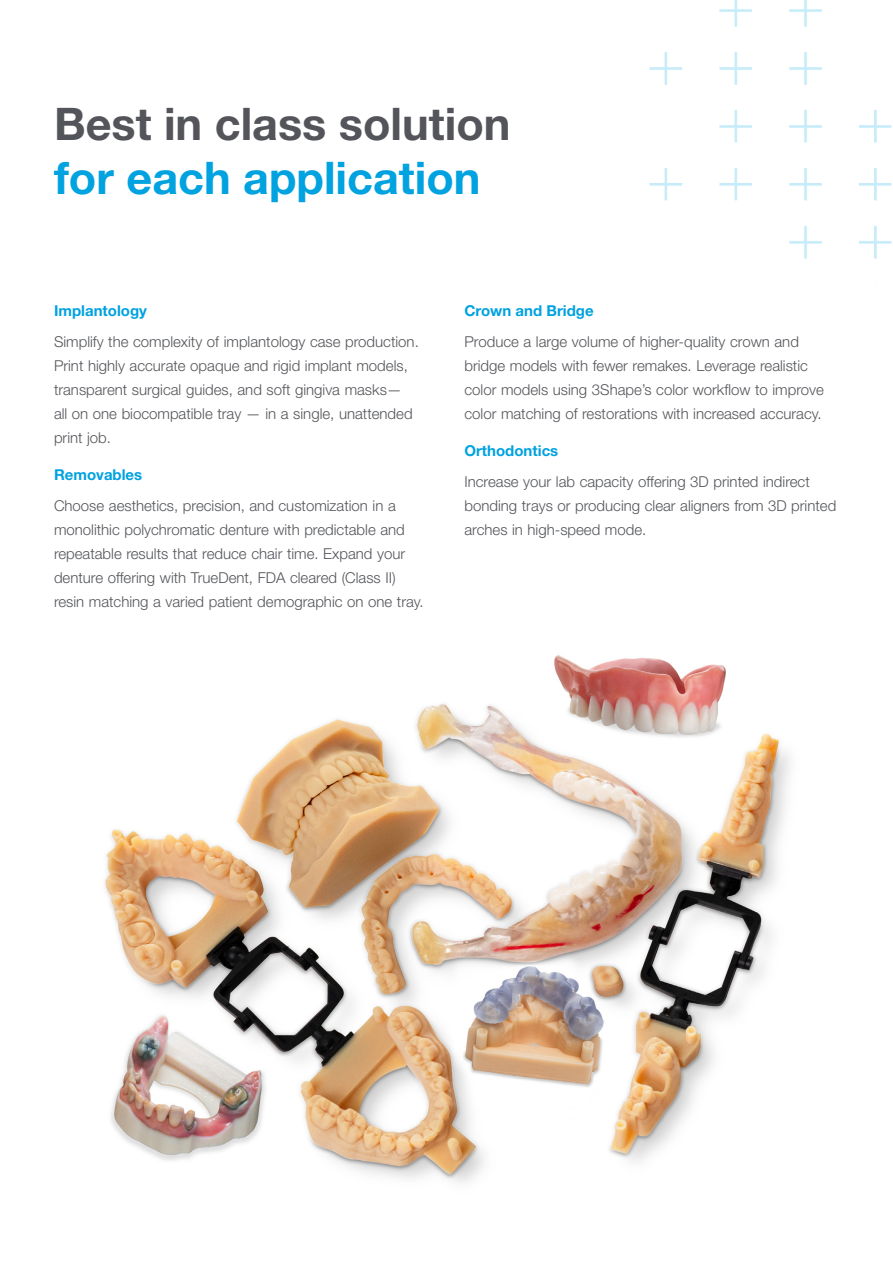
<style>
.page{position:relative;width:893px;height:1263px;background:#fff}
.page>*{position:absolute;margin:0;border:0;box-sizing:border-box;transform-origin:0 0}
.t1{font:700 45px "Helvetica Neue LT Std";color:#54555a}
.t2{font:700 45px "Helvetica Neue LT Std";color:#00a2e0}
.t3{font:300 15px/24px "Helvetica Neue LT Std";color:#54555a}
.t4{font:700 15px "Helvetica Neue LT Std";color:#00a2e0}
</style>
<div class="page">
<img style="left:104px;top:655px;width:686px;height:528px">
<img style="left:650px;top:0;width:242px;height:284px">
<h1 class="t1" style="left:54px;top:96px;width:458px">Best in class solution</h1>
<h1 class="t2" style="left:54px;top:150px;width:428px">for each application</h1>
<p class="t4" style="left:54px;top:301px;width:94px">Implantology</p>
<p class="t3" style="left:54px;top:329px;width:366px">Simplify the complexity of implantology case production.<br>Print highly accurate opaque and rigid implant models, transparent surgical guides, and soft gingiva masks— all on one biocompatible tray — in a single, unattended print job.</p>
<p class="t4" style="left:54px;top:466px;width:90px">Removables</p>
<p class="t3" style="left:54px;top:493px;width:371px">Choose aesthetics, precision, and customization in a monolithic polychromatic denture with predictable and repeatable results that reduce chair time. Expand your denture offering with TrueDent, FDA cleared (Class II) resin matching a varied patient demographic on one tray.</p>
<p class="t4" style="left:464px;top:301px;width:131px">Crown and Bridge</p>
<p class="t3" style="left:464px;top:329px;width:361px">Produce a large volume of higher-quality crown and bridge models with fewer remakes. Leverage realistic color models using 3Shape’s color workflow to improve color matching of restorations with increased accuracy.</p>
<p class="t4" style="left:464px;top:442px;width:95px">Orthodontics</p>
<p class="t3" style="left:464px;top:469px;width:373px">Increase your lab capacity offering 3D printed indirect bonding trays or producing clear aligners from 3D printed arches in high-speed mode.</p>
</div>
